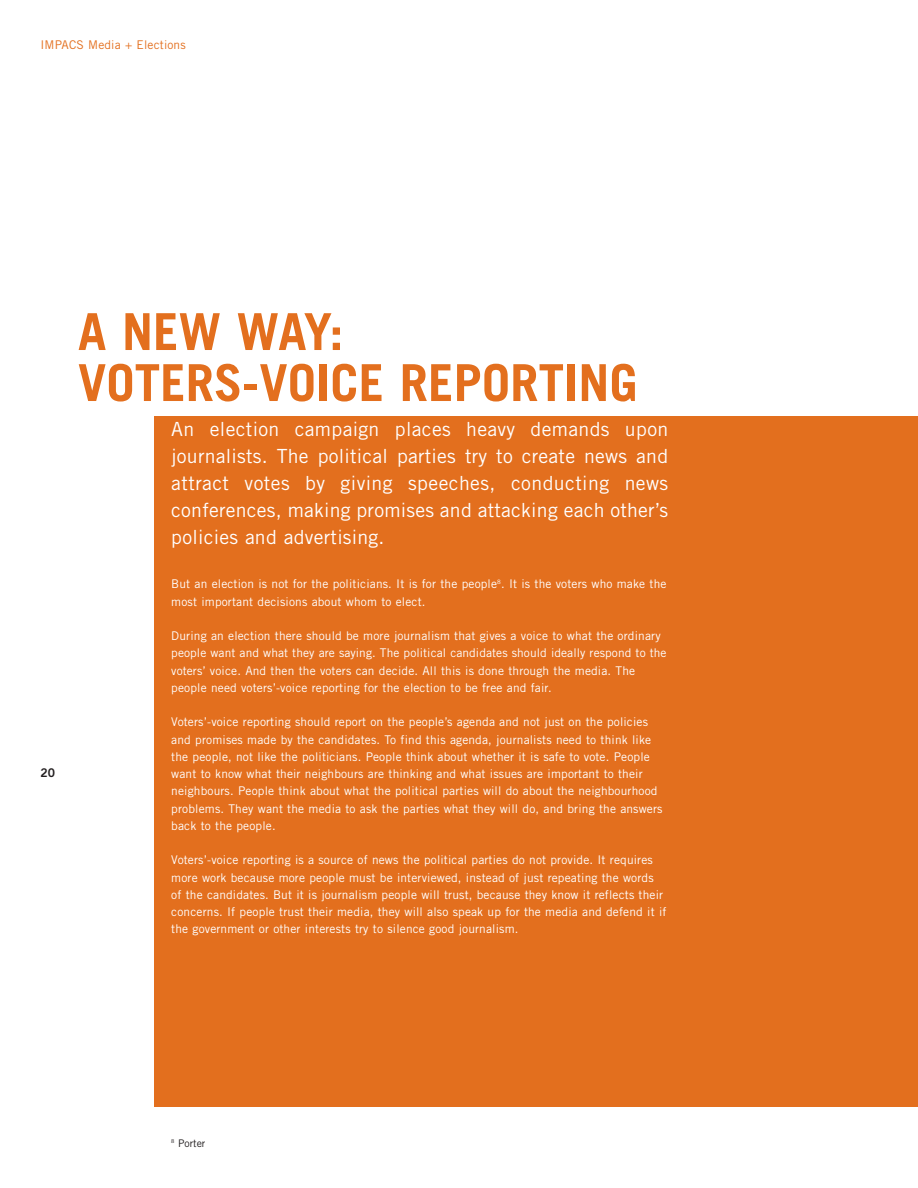
<style>
.page{position:relative;width:918px;height:1188px;background:#fff}
.page>*{position:absolute;margin:0;border:0;box-sizing:border-box;transform-origin:0 0}
.t1{font:700 51px/51px "Trade Gothic";color:#e36f1e}
.t2{font:19.5px/27px "Trade Gothic";letter-spacing:.01em;color:#fff;text-align:justify}
.t3{font:12px/17.2px "Trade Gothic";letter-spacing:.01em;color:#fff}
.t4{font:12px "Trade Gothic";letter-spacing:.01em;color:#e36f1e}
.t5{font:12px "Trade Gothic Bold Two";color:#231f20}
.t6{font:10.5px "Trade Gothic";color:#231f20}
</style>
<div class="page">
<div style="left:154px;top:416px;width:764px;height:691px;background:#e36f1e"></div>
<p class="t4" style="left:40px;top:40px;width:147px">IMPACS Media + Elections</p>
<p class="t5" style="left:40px;top:768px;width:16px">20</p>
<h1 class="t1" style="left:78px;top:311px;width:561px">A NEW WAY:<br>VOTERS-VOICE REPORTING</h1>
<p class="t2" style="left:171px;top:417px;width:498px">An election campaign places heavy demands upon journalists. The political parties try to create news and attract votes by giving speeches, conducting news conferences, making promises and attacking each other’s policies and advertising.</p>
<p class="t3" style="left:171px;top:576px;width:497px">But an election is not for the politicians. It is for the people<sup>8</sup>. It is the voters who make the most important decisions about whom to elect.</p>
<p class="t3" style="left:171px;top:628px;width:497px">During an election there should be more journalism that gives a voice to what the ordinary people want and what they are saying. The political candidates should ideally respond to the voters’ voice. And then the voters can decide. All this is done through the media. The people need voters’-voice reporting for the election to be free and fair.</p>
<p class="t3" style="left:171px;top:714px;width:493px">Voters’-voice reporting should report on the people’s agenda and not just on the policies and promises made by the candidates. To find this agenda, journalists need to think like the people, not like the politicians. People think about whether it is safe to vote. People want to know what their neighbours are thinking and what issues are important to their neighbours. People think about what the political parties will do about the neighbourhood problems. They want the media to ask the parties what they will do, and bring the answers back to the people.</p>
<p class="t3" style="left:171px;top:852px;width:497px">Voters’-voice reporting is a source of news the political parties do not provide. It requires more work because more people must be interviewed, instead of just repeating the words of the candidates. But it is journalism people will trust, because they know it reflects their concerns. If people trust their media, they will also speak up for the media and defend it if the government or other interests try to silence good journalism.</p>
<p class="t6" style="left:171px;top:1139px;width:36px"><sup>8</sup> Porter</p>
</div>
